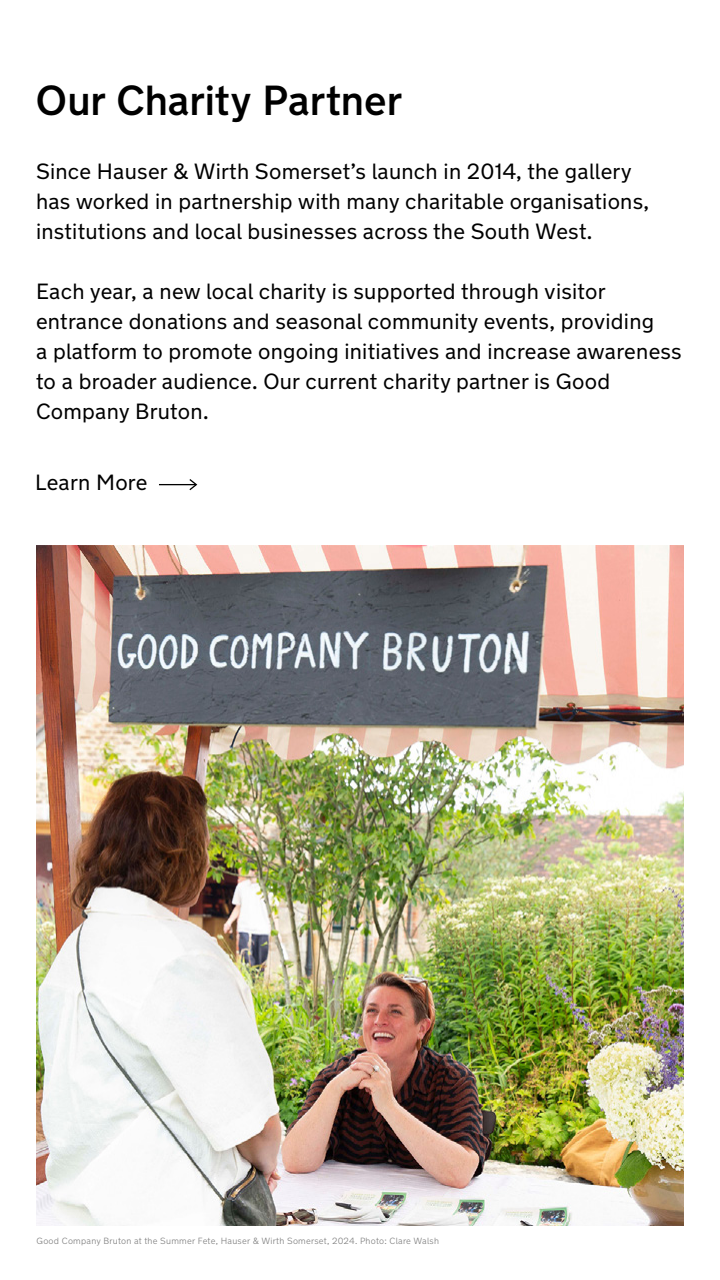
<style>
.page{position:relative;width:720px;height:1280px;background:#fff}
.page>*{position:absolute;margin:0;border:0;box-sizing:border-box;transform-origin:0 0}
.t1{font:500 42px "New Transport";color:#000}
.t2{font:22px/30px "New Transport";letter-spacing:.01em;color:#000}
.t3{font:300 9px "New Transport";letter-spacing:.025em;color:#808080}
</style>
<div class="page">
<img style="left:36px;top:545px;width:648px;height:680px">
<hr style="left:159px;top:484px;width:37px;height:1px;background:#000">
<svg style="left:188px;top:479px;width:10px;height:12px"></svg>
<h1 class="t1" style="left:36px;top:74px;width:368px">Our Charity Partner</h1>
<p class="t2" style="left:36px;top:156px;width:615px">Since Hauser &amp; Wirth Somerset’s launch in 2014, the gallery has worked in partnership with many charitable organisations, institutions and local businesses across the South West.</p>
<p class="t2" style="left:36px;top:276px;width:647px">Each year, a new local charity is supported through visitor entrance donations and seasonal community events, providing<br>a platform to promote ongoing initiatives and increase awareness to a broader audience. Our current charity partner is Good Company Bruton.</p>
<p class="t2" style="left:35px;top:468px;width:114px">Learn More</p>
<p class="t3" style="left:37px;top:1235px;width:404px">Good Company Bruton at the Summer Fete, Hauser &amp; Wirth Somerset, 2024. Photo: Clare Walsh</p>
</div>
